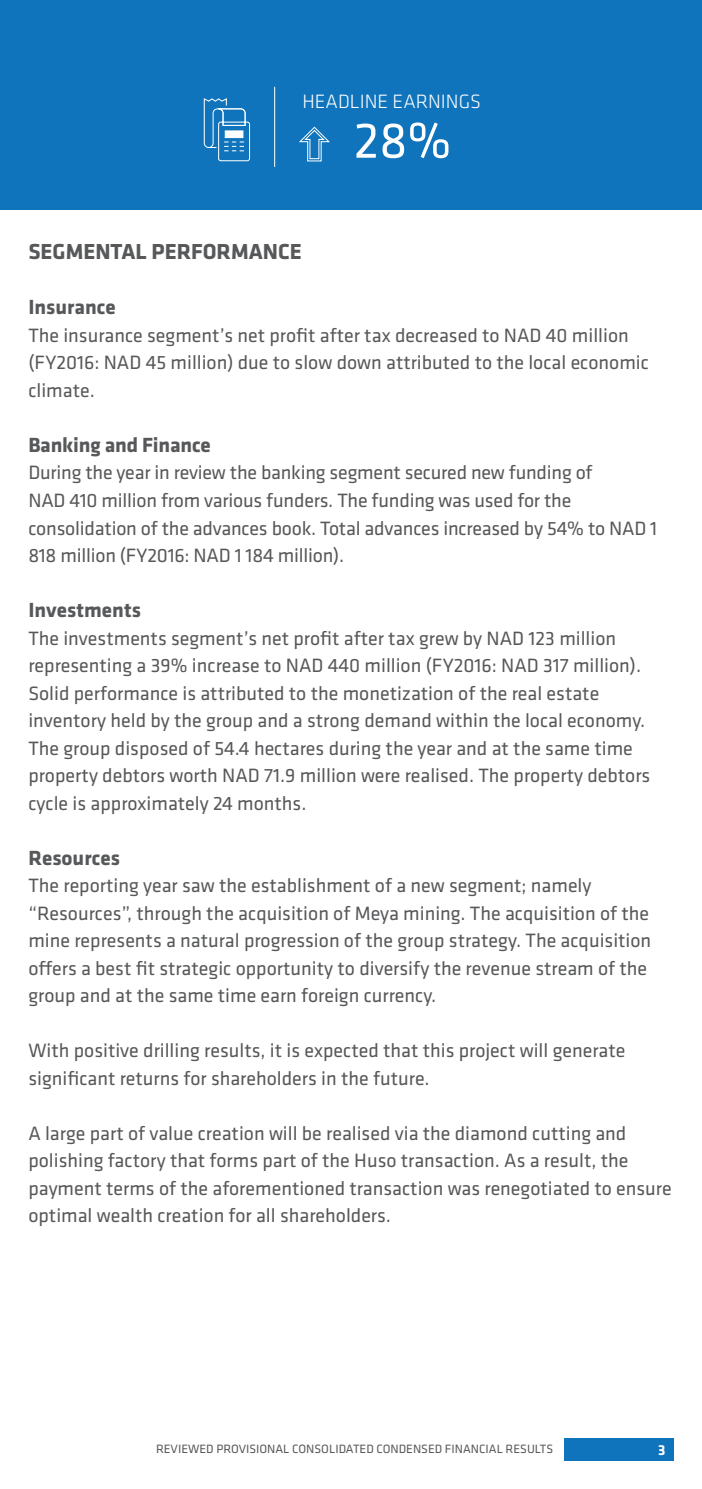
<style>
.page{position:relative;width:702px;height:1489px;background:#fff}
.page>*{position:absolute;margin:0;border:0;box-sizing:border-box;transform-origin:0 0}
.t1{font:52px "Klavika";color:#fff}
.t2{font:700 22.5px "Klavika";color:#57585a}
.t3{font:700 21.25px "Klavika";color:#57585a}
.t4{font:20px/27.5px "Klavika";color:#57585a}
.t5{font:300 20px "Klavika";color:#fff}
.t6{font:700 15px "Klavika";color:#fff}
.t7{font:12.5px "Klavika";color:#57585a}
</style>
<div class="page">
<div style="left:563px;top:1437px;width:110px;height:23px;background:#1074bc"></div>
<div style="left:0;top:0;width:702px;height:209px;background:#1074bc"></div>
<hr style="left:274px;top:87px;width:1px;height:80px;background:#fff">
<svg style="left:299px;top:126px;width:31px;height:35px"></svg>
<svg style="left:203px;top:98px;width:47px;height:64px"></svg>
<p class="t5" style="left:302px;top:90px;width:180px">HEADLINE EARNINGS</p>
<p class="t2" style="left:28px;top:240px;width:275px">SEGMENTAL PERFORMANCE</p>
<h1 class="t1" style="left:354px;top:112px;width:99px">28%</h1>
<p class="t3" style="left:28px;top:296px;width:89px">Insurance</p>
<p class="t4" style="left:28px;top:322px;width:622px">The insurance segment’s net profit after tax decreased to NAD 40 million (FY2016: NAD 45 million) due to slow down attributed to the local economic climate.</p>
<p class="t3" style="left:28px;top:433px;width:184px">Banking and Finance</p>
<p class="t4" style="left:28px;top:459px;width:630px">During the year in review the banking segment secured new funding of<br>NAD 410 million from various funders. The funding was used for the consolidation of the advances book. Total advances increased by 54% to NAD 1<br>818 million (FY2016: NAD 1 184 million).</p>
<p class="t3" style="left:28px;top:598px;width:114px">Investments</p>
<p class="t4" style="left:28px;top:624px;width:623px">The investments segment’s net profit after tax grew by NAD 123 million representing a 39% increase to NAD 440 million (FY2016: NAD 317 million).<br>Solid performance is attributed to the monetization of the real estate inventory held by the group and a strong demand within the local economy.<br>The group disposed of 54.4 hectares during the year and at the same time property debtors worth NAD 71.9 million were realised. The property debtors cycle is approximately 24 months.</p>
<p class="t3" style="left:28px;top:846px;width:93px">Resources</p>
<p class="t4" style="left:28px;top:872px;width:624px">The reporting year saw the establishment of a new segment; namely “Resources”, through the acquisition of Meya mining. The acquisition of the mine represents a natural progression of the group strategy. The acquisition offers a best fit strategic opportunity to diversify the revenue stream of the group and at the same time earn foreign currency.</p>
<p class="t4" style="left:28px;top:1037px;width:598px">With positive drilling results, it is expected that this project will generate significant returns for shareholders in the future.</p>
<p class="t4" style="left:28px;top:1119px;width:645px">A large part of value creation will be realised via the diamond cutting and polishing factory that forms part of the Huso transaction. As a result, the payment terms of the aforementioned transaction was renegotiated to ensure optimal wealth creation for all shareholders.</p>
<p class="t7" style="left:156px;top:1441px;width:398px">REVIEWED PROVISIONAL CONSOLIDATED CONDENSED FINANCIAL RESULTS</p>
<p class="t6" style="left:658px;top:1441px;width:9px">3</p>
</div>
